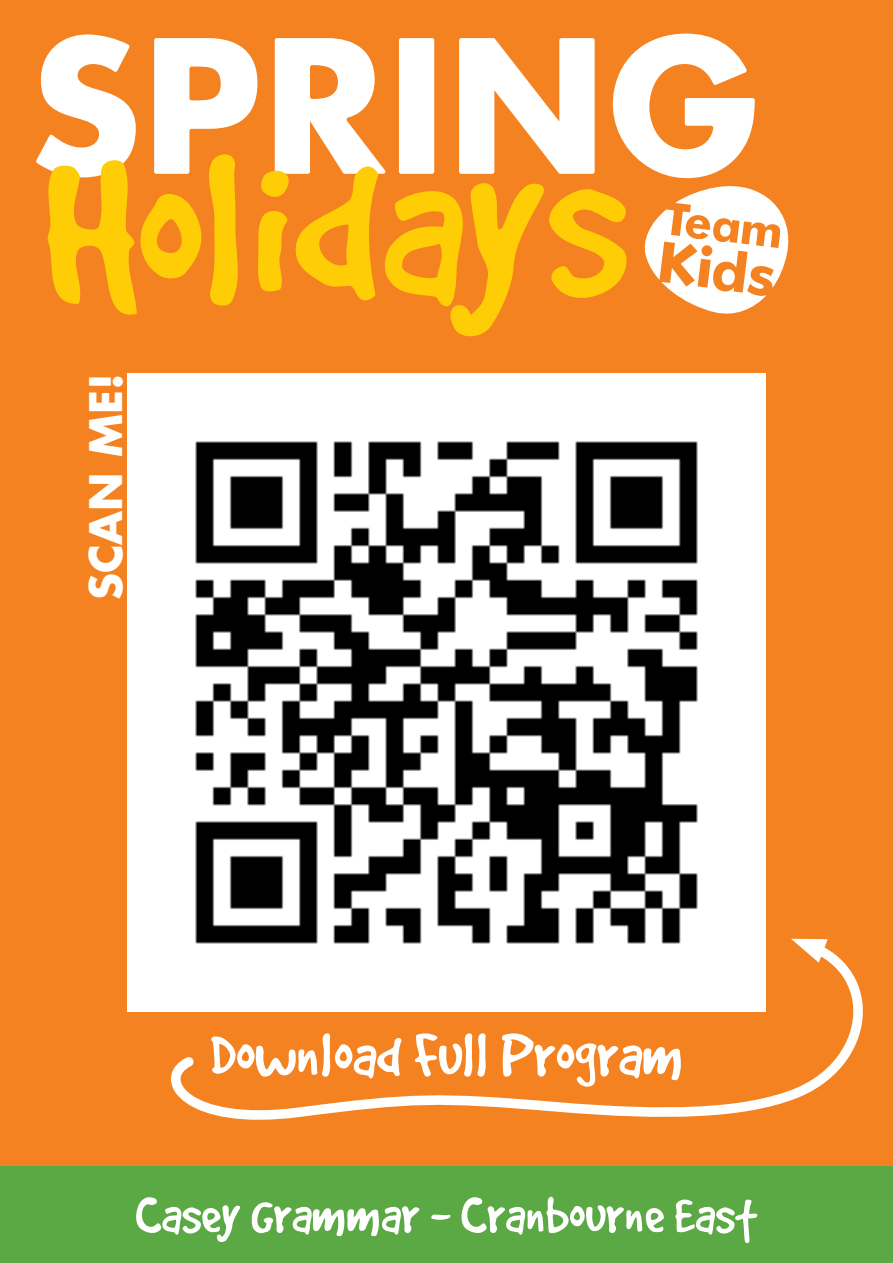
<style>
.page{position:relative;width:893px;height:1263px;background:#fff}
.page>*{position:absolute;margin:0;border:0;box-sizing:border-box;transform-origin:0 0}
.t1{font:236.4px "Good Dog";color:#ffcd05}
.t2{font:67.5px "Good Dog Plain";color:#fff}
.SchoolName{font:57px "Good Dog";color:#fff}
.t3{font:700 43.65px "Futura Std";color:#fff}
.s1{font-size:74.1px}
</style>
<div class="page">
<div style="left:0;top:0;width:893px;height:1167px;background:#f58220"></div>
<div style="left:0;top:1167px;width:893px;height:96px;background:#5ba944"></div>
<svg style="left:155px;top:933px;width:708px;height:187px"></svg>
<svg style="left:791px;top:939px;width:37px;height:24px"></svg>
<svg style="left:36px;top:34px;width:100px;height:143px"></svg>
<svg style="left:154px;top:38px;width:103px;height:136px"></svg>
<svg style="left:275px;top:38px;width:111px;height:136px"></svg>
<div style="left:399px;top:38px;width:35px;height:136px;background:#fff;border-radius:2px"></div>
<svg style="left:459px;top:38px;width:136px;height:136px"></svg>
<svg style="left:612px;top:34px;width:176px;height:280px"></svg>
<img style="left:128px;top:373px;width:637px;height:638px">
<h1 class="t1" style="left:40px;top:110px;width:586px;rotate:-1deg">Holidays</h1>
<p class="t3" style="left:77px;top:600px;width:228px;rotate:-90deg">SCAN ME!</p>
<p class="t2" style="left:210px;top:1022px;width:475px">Download Full Program</p>
<p class="SchoolName" style="left:136px;top:1185px;width:623px"><span class="s1">C</span>asey Grammar - <span class="s1">C</span>ranbourne East</p>
</div>
